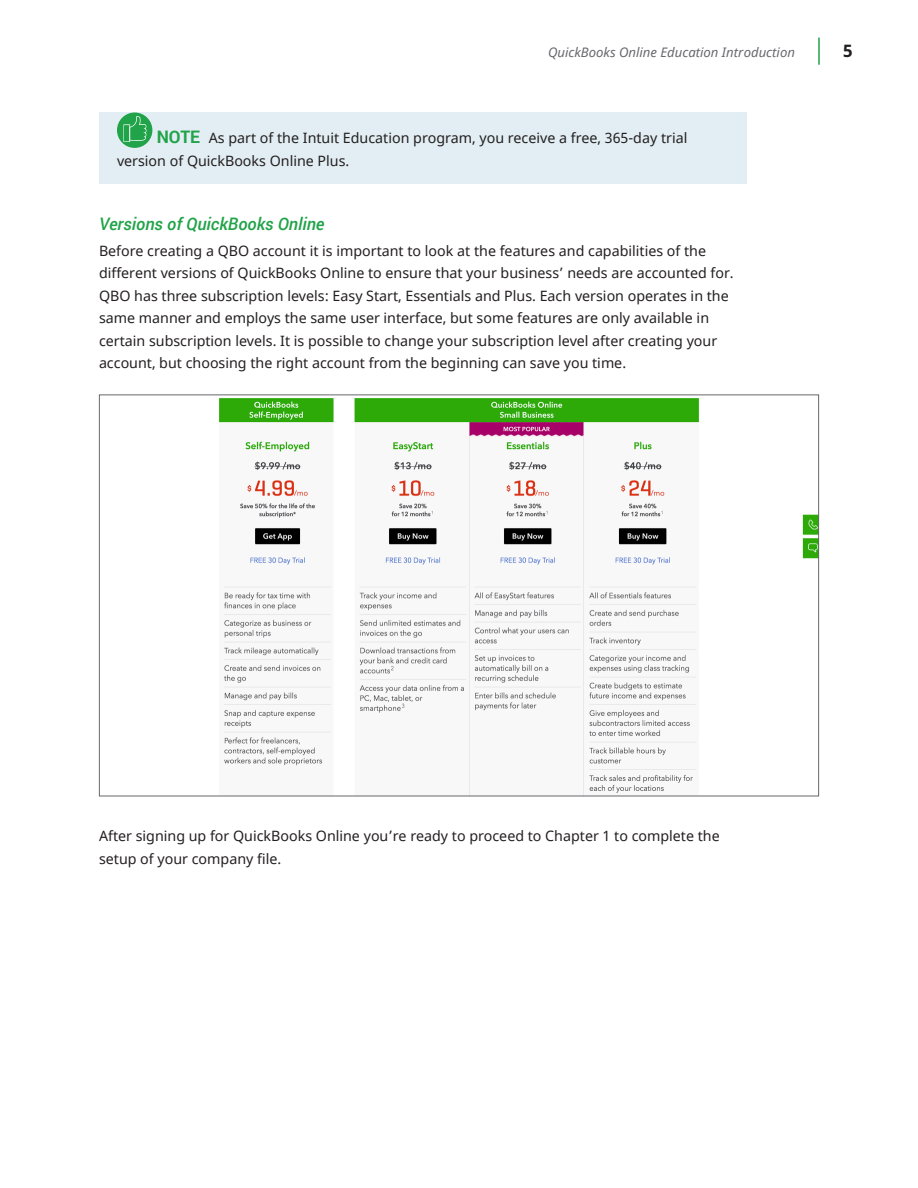
<style>
.page{position:relative;width:918px;height:1188px;background:#fff}
.page>*{position:absolute;margin:0;border:0;box-sizing:border-box;transform-origin:0 0}
.t1{font:italic 500 17.25px "Roboto";color:#21a349}
.t2{font:700 17.25px "Noto Sans";color:#231f20}
.TXT_after_H{font:14.25px/22.5px "Noto Sans";color:#231f20}
.TXT{font:14.25px/22.5px "Noto Sans";color:#231f20}
.Notes{font:14.25px/22.5px "Noto Sans";color:#231f20}
.t3{font:italic 13.2px "Noto Sans";color:#68686d}
.s1{font-family:"Roboto";font-weight:700;font-size:17.25px;color:#21a349}
</style>
<div class="page">
<svg style="left:819px;top:38px;width:1px;height:27px"></svg>
<div style="left:99px;top:112px;width:648px;height:72px;background:#e2eef3"></div>
<div style="left:117px;top:113px;width:35px;height:35px;background:#21a349;border-radius:50%"></div>
<svg style="left:123px;top:116px;width:24px;height:26px"></svg>
<img style="left:219px;top:398px;width:598px;height:396px">
<p class="t3" style="left:548px;top:43px;width:248px">QuickBooks Online Education Introduction</p>
<p class="t2" style="left:843px;top:39px;width:11px">5</p>
<p class="Notes" style="left:117px;top:127px;width:572px;text-indent:40px"><span class="s1">NOTE</span> As part of the Intuit Education program, you receive a free, 365-day trial version of QuickBooks Online Plus.</p>
<h3 class="t1" style="left:99px;top:212px;width:227px">Versions of QuickBooks Online</h3>
<p class="TXT_after_H" style="left:99px;top:240px;width:636px">Before creating a QBO account it is important to look at the features and capabilities of the different versions of QuickBooks Online to ensure that your business’ needs are accounted for.<br>QBO has three subscription levels: Easy Start, Essentials and Plus. Each version operates in the same manner and employs the same user interface, but some features are only available in certain subscription levels. It is possible to change your subscription level after creating your account, but choosing the right account from the beginning can save you time.</p>
<p class="TXT" style="left:99px;top:825px;width:622px">After signing up for QuickBooks Online you’re ready to proceed to Chapter 1 to complete the setup of your company file.</p>
</div>
